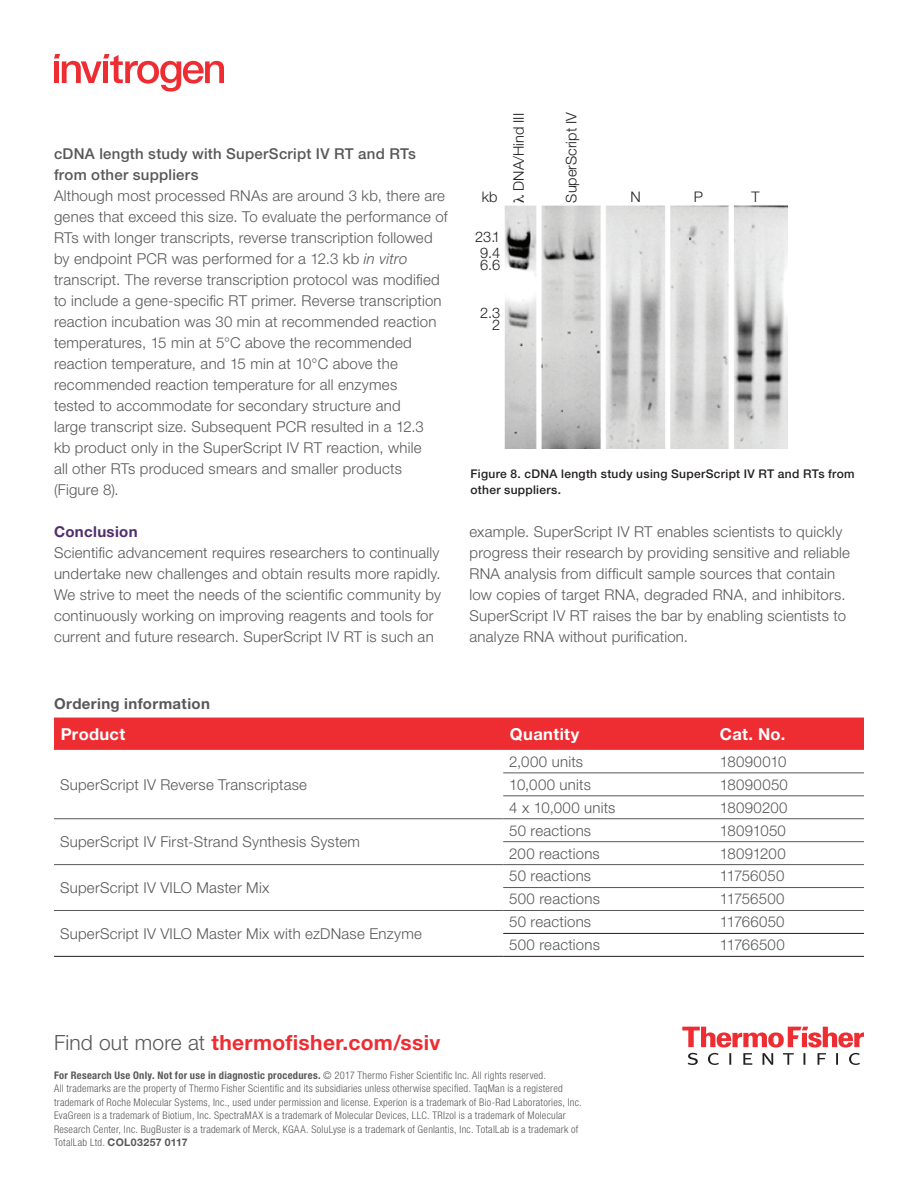
<style>
.page{position:relative;width:918px;height:1188px;background:#fff}
.page>*{position:absolute;margin:0;border:0;box-sizing:border-box;transform-origin:0 0}
.t1{font:700 21px "Helvetica Neue LT Std";letter-spacing:.015em;color:#ee2d33}
.t2{font:700 16.5px "Helvetica Neue LT Std";letter-spacing:.02em;color:#fff}
.t3{font:300 15px/21px "Helvetica Neue LT Std";letter-spacing:.015em;color:#57585a}
.t4{font:500 15px/21px "Helvetica Neue LT Std";letter-spacing:.02em;color:#57585a}
.t5{font:700 15px "Helvetica Neue LT Std";letter-spacing:.025em;color:#57585a}
.t6{font:700 15px "Helvetica Neue LT Std";letter-spacing:.025em;color:#502d6d}
.t7{font:300 14.7px/25.8px "Helvetica Neue LT Std";color:#231f20}
.t8{font:500 12px/15.8px "Helvetica Neue LT Std";letter-spacing:.025em;color:#231f20}
.t9{font:300 condensed 10.5px/13.5px "Helvetica Neue LT Std";letter-spacing:.025em;color:#57585a}
.s1{font-style:italic}
.s2{font-weight:300;color:#57585a}
.s3{font-weight:700}
.s4{font-weight:700;font-stretch:normal}
</style>
<div class="page">
<svg style="left:682px;top:1027px;width:182px;height:38px"></svg>
<div style="left:54px;top:718px;width:810px;height:32px;background:#ee2d33"></div>
<svg style="left:54px;top:772px;width:810px;height:184px"></svg>
<hr style="left:54px;top:956px;width:449px;height:1px;background:#231f20">
<hr style="left:503px;top:887px;width:217px;height:1px;background:#57585a">
<hr style="left:720px;top:887px;width:144px;height:1px;background:#57585a">
<hr style="left:54px;top:910px;width:449px;height:1px;background:#57585a">
<hr style="left:503px;top:910px;width:217px;height:1px;background:#57585a">
<hr style="left:720px;top:910px;width:144px;height:1px;background:#57585a">
<hr style="left:503px;top:933px;width:217px;height:1px;background:#231f20">
<hr style="left:720px;top:933px;width:144px;height:1px;background:#231f20">
<hr style="left:503px;top:956px;width:217px;height:1px;background:#231f20">
<hr style="left:720px;top:956px;width:144px;height:1px;background:#231f20">
<hr style="left:503px;top:773px;width:217px;height:1px;background:#57585a">
<hr style="left:720px;top:773px;width:144px;height:1px;background:#57585a">
<hr style="left:503px;top:796px;width:217px;height:1px;background:#57585a">
<hr style="left:720px;top:796px;width:144px;height:1px;background:#57585a">
<hr style="left:54px;top:818px;width:449px;height:1px;background:#57585a">
<hr style="left:503px;top:818px;width:217px;height:1px;background:#57585a">
<hr style="left:720px;top:818px;width:144px;height:1px;background:#57585a">
<hr style="left:503px;top:841px;width:217px;height:1px;background:#57585a">
<hr style="left:720px;top:841px;width:144px;height:1px;background:#57585a">
<hr style="left:54px;top:864px;width:449px;height:1px;background:#57585a">
<hr style="left:503px;top:864px;width:217px;height:1px;background:#57585a">
<hr style="left:720px;top:864px;width:144px;height:1px;background:#57585a">
<img style="left:504px;top:205px;width:283px;height:244px">
<svg style="left:54px;top:54px;width:170px;height:38px"></svg>
<p class="t4" style="left:54px;top:143px;width:364px">cDNA length study with SuperScript IV RT and RTs from other suppliers</p>
<p class="t3" style="left:54px;top:185px;width:395px">Although most processed RNAs are around 3 kb, there are genes that exceed this size. To evaluate the performance of RTs with longer transcripts, reverse transcription followed by endpoint PCR was performed for a 12.3 kb <span class="s1">in vitro </span>transcript. The reverse transcription protocol was modified to include a gene-specific RT primer. Reverse transcription reaction incubation was 30 min at recommended reaction temperatures, 15 min at 5°C above the recommended reaction temperature, and 15 min at 10°C above the recommended reaction temperature for all enzymes<br>tested to accommodate for secondary structure and<br>large transcript size. Subsequent PCR resulted in a 12.3<br>kb product only in the SuperScript IV RT reaction, while<br>all other RTs produced smears and smaller products (Figure 8).</p>
<p class="t7" style="left:164px;top:196px;width:11px;rotate:-90deg">P</p>
<p class="t7" style="left:197px;top:196px;width:10px;rotate:-90deg">T</p>
<p class="t7" style="left:233px;top:196px;width:21px;rotate:-90deg">BR</p>
<p class="t7" style="left:270px;top:196px;width:12px;rotate:-90deg">Q</p>
<p class="t7" style="left:304px;top:196px;width:12px;rotate:-90deg">N</p>
<p class="t7" style="left:76px;top:176px;width:17px">kb</p>
<p class="t7" style="left:81px;top:212px;width:10px">9<br>6</p>
<p class="t7" style="left:81px;top:288px;width:10px">3</p>
<p class="t6" style="left:54px;top:522px;width:85px">Conclusion</p>
<p class="t3" style="left:54px;top:542px;width:388px">Scientific advancement requires researchers to continually undertake new challenges and obtain results more rapidly.<br>We strive to meet the needs of the scientific community by continuously working on improving reagents and tools for current and future research. SuperScript IV RT is such an</p>
<p class="t7" style="left:482px;top:184px;width:17px">kb</p>
<p class="t7" style="left:475px;top:229px;width:27px;line-height:15.8px;text-align:center">23.1<br>9.4</p>
<p class="t7" style="left:480px;top:252px;width:22px">6.6</p>
<p class="t7" style="left:480px;top:307px;width:22px;line-height:11.2px;text-align:right">2.3<br>2</p>
<p class="t7" style="left:506px;top:191px;width:79px;rotate:-90deg">DNA/Hind III</p>
<p class="t7" style="left:558px;top:203px;width:92px;rotate:-90deg">SuperScript IV</p>
<p class="t7" style="left:631px;top:183px;width:12px">N</p>
<p class="t7" style="left:694px;top:183px;width:11px">P</p>
<p class="t7" style="left:752px;top:183px;width:10px">T</p>
<p class="t8" style="left:471px;top:466px;width:386px">Figure 8. cDNA length study using SuperScript IV RT and RTs from other suppliers.</p>
<p class="t3" style="left:470px;top:521px;width:382px">example. SuperScript IV RT enables scientists to quickly progress their research by providing sensitive and reliable RNA analysis from difficult sample sources that contain low copies of target RNA, degraded RNA, and inhibitors.<br>SuperScript IV RT raises the bar by enabling scientists to analyze RNA without purification.</p>
<p class="t5" style="left:54px;top:695px;width:158px">Ordering information</p>
<p class="t2" style="left:61px;top:724px;width:66px">Product</p>
<p class="t2" style="left:510px;top:724px;width:71px">Quantity</p>
<p class="t2" style="left:720px;top:724px;width:67px">Cat. No.</p>
<p class="t3" style="left:60px;top:774px;width:248px">SuperScript IV Reverse Transcriptase</p>
<p class="t3" style="left:509px;top:751px;width:75px">2,000 units</p>
<p class="t3" style="left:720px;top:751px;width:68px">18090010</p>
<p class="t3" style="left:509px;top:774px;width:83px">10,000 units</p>
<p class="t3" style="left:720px;top:774px;width:69px">18090050</p>
<p class="t3" style="left:509px;top:796px;width:108px">4 x 10,000 units</p>
<p class="t3" style="left:720px;top:796px;width:69px">18090200</p>
<p class="t3" style="left:60px;top:831px;width:301px">SuperScript IV First-Strand Synthesis System</p>
<p class="t3" style="left:60px;top:877px;width:211px">SuperScript IV VILO Master Mix</p>
<p class="t3" style="left:60px;top:923px;width:363px">SuperScript IV VILO Master Mix with ezDNase Enzyme</p>
<p class="t3" style="left:509px;top:819px;width:83px">50 reactions</p>
<p class="t3" style="left:720px;top:819px;width:67px">18091050</p>
<p class="t3" style="left:509px;top:842px;width:92px">200 reactions</p>
<p class="t3" style="left:720px;top:842px;width:67px">18091200</p>
<p class="t3" style="left:509px;top:865px;width:83px">50 reactions</p>
<p class="t3" style="left:720px;top:865px;width:66px">11756050</p>
<p class="t3" style="left:509px;top:888px;width:92px">500 reactions</p>
<p class="t3" style="left:720px;top:888px;width:66px">11756500</p>
<p class="t3" style="left:509px;top:911px;width:83px">50 reactions</p>
<p class="t3" style="left:720px;top:911px;width:66px">11766050</p>
<p class="t3" style="left:509px;top:934px;width:92px">500 reactions</p>
<p class="t3" style="left:720px;top:934px;width:66px">11766500</p>
<h1 class="t1" style="left:54px;top:1030px;width:388px"><span class="s2">Find out more at</span> thermofisher.com/ssiv</h1>
<p class="t9" style="left:54px;top:1068px;width:529px"><span class="s3">For Research Use Only. Not for use in diagnostic procedures.</span> © 2017 Thermo Fisher Scientific Inc. All rights reserved.<br>All trademarks are the property of Thermo Fisher Scientific and its subsidiaries unless otherwise specified. TaqMan is a registered trademark of Roche Molecular Systems, Inc., used under permission and license. Experion is a trademark of Bio-Rad Laboratories, Inc.<br>EvaGreen is a trademark of Biotium, Inc. SpectraMAX is a trademark of Molecular Devices, LLC. TRIzol is a trademark of Molecular Research Center, Inc. BugBuster is a trademark of Merck, KGAA. SoluLyse is a trademark of Genlantis, Inc. TotalLab is a trademark of TotalLab Ltd. <span class="s4">COL03257 0117</span></p>
</div>
